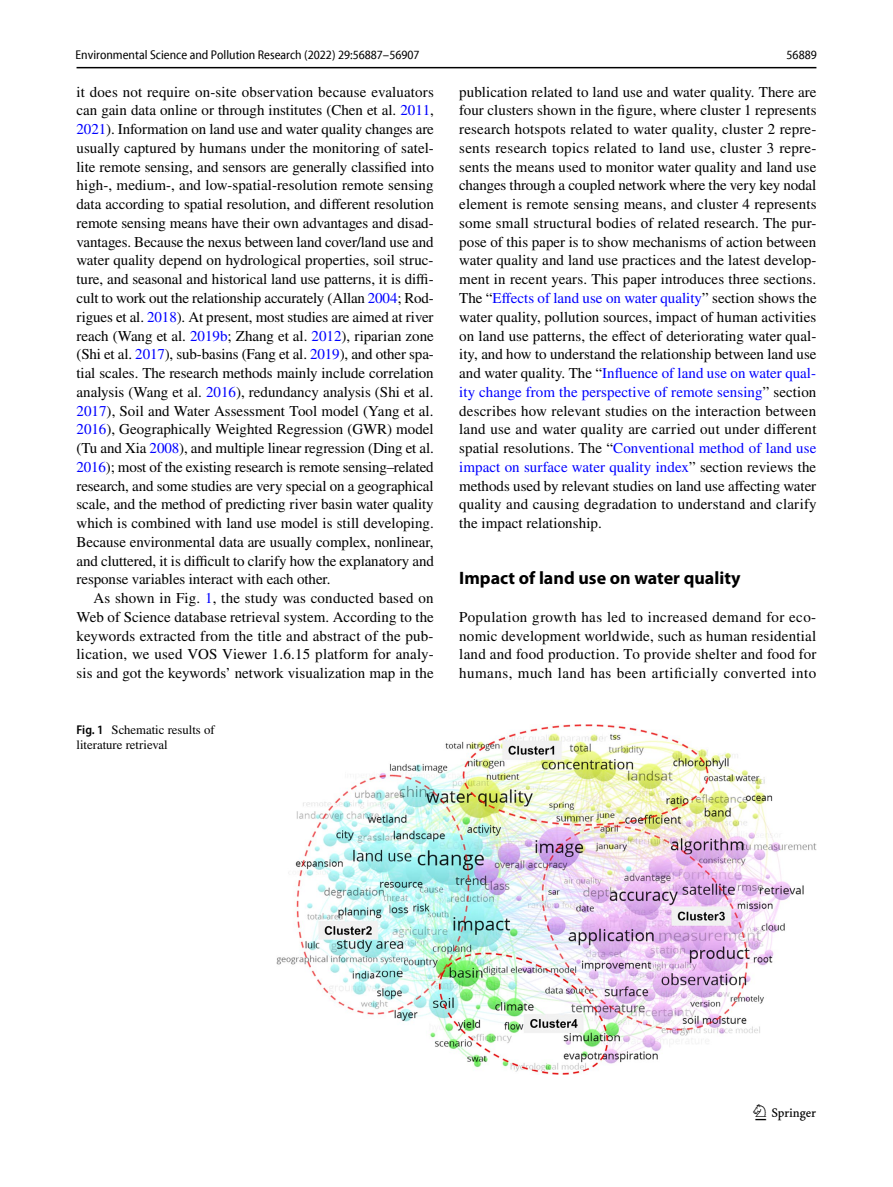
<style>
.page{position:relative;width:893px;height:1187px;background:#fff}
.page>*{position:absolute;margin:0;border:0;box-sizing:border-box;transform-origin:0 0}
.t1{font:22.5px "Springnew Regular 3";color:#000}
.t2{font:700 18px "Myriad Pro";color:#000}
.t3{font:15px/18.8px "STIX";letter-spacing:.005em;color:#000;text-align:justify}
.t4{font:semi-condensed 12.75px "Myriad Pro Unic";color:#000}
.t5{font:12.75px/15px "STIX";color:#000}
.s1{color:#00f}
.s2{font-family:"Myriad Pro";font-weight:600;font-stretch:semi-condensed}
</style>
<div class="page">
<hr style="left:77px;top:67px;width:739px;height:1px;background:#000">
<img style="left:276px;top:724px;width:540px;height:349px">
<p class="t4" style="left:76px;top:50px;width:346px">Environmental Science and Pollution Research (2022) 29:56887–56907</p>
<p class="t4" style="left:787px;top:50px;width:32px">56889</p>
<p class="t3" style="left:77px;top:83px;width:359px">it does not require on-site observation because evaluators can gain data online or through institutes (Chen et al. <span class="s1">2011</span>, <span class="s1">2021</span>). Information on land use and water quality changes are usually captured by humans under the monitoring of satel&shy;lite remote sensing, and sensors are generally classified into high-, medium-, and low-spatial-resolution remote sensing data according to spatial resolution, and different resolution remote sensing means have their own advantages and disad&shy;vantages. Because the nexus between land cover/land use and water quality depend on hydrological properties, soil struc&shy;ture, and seasonal and historical land use patterns, it is diffi&shy;cult to work out the relationship accurately (Allan <span class="s1">2004</span>; Rod&shy;rigues et al. <span class="s1">2018</span>). At present, most studies are aimed at river reach (Wang et al. <span class="s1">2019b</span>; Zhang et al. <span class="s1">2012</span>), riparian zone (Shi et al. <span class="s1">2017</span>), sub-basins (Fang et al. <span class="s1">2019</span>), and other spa&shy;tial scales. The research methods mainly include correlation analysis (Wang et al. <span class="s1">2016</span>), redundancy analysis (Shi et al.<br><span class="s1">2017</span>), Soil and Water Assessment Tool model (Yang et al.<br><span class="s1">2016</span>), Geographically Weighted Regression (GWR) model (Tu and Xia <span class="s1">2008</span>), and multiple linear regression (Ding et al.<br><span class="s1">2016</span>); most of the existing research is remote sensing–related research, and some studies are very special on a geographical scale, and the method of predicting river basin water quality which is combined with land use model is still developing.<br>Because environmental data are usually complex, nonlinear, and cluttered, it is difficult to clarify how the explanatory and response variables interact with each other.</p>
<p class="t3" style="left:77px;top:589px;width:359px;text-indent:17px">As shown in Fig. <span class="s1">1</span>, the study was conducted based on Web of Science database retrieval system. According to the keywords extracted from the title and abstract of the pub&shy;lication, we used VOS Viewer 1.6.15 platform for analy&shy;sis and got the keywords’ network visualization map in the</p>
<p class="t5" style="left:77px;top:723px;width:140px"><span class="s2">Fig. 1</span> Schematic results of literature retrieval</p>
<p class="t3" style="left:459px;top:83px;width:359px">publication related to land use and water quality. There are four clusters shown in the figure, where cluster 1 represents research hotspots related to water quality, cluster 2 repre&shy;sents research topics related to land use, cluster 3 repre&shy;sents the means used to monitor water quality and land use changes through a coupled network where the very key nodal element is remote sensing means, and cluster 4 represents some small structural bodies of related research. The pur&shy;pose of this paper is to show mechanisms of action between water quality and land use practices and the latest develop&shy;ment in recent years. This paper introduces three sections.<br>The “<span class="s1">Effects of land use on water quality</span>” section shows the water quality, pollution sources, impact of human activities on land use patterns, the effect of deteriorating water qual&shy;ity, and how to understand the relationship between land use and water quality. The “<span class="s1">Influence of land use on water qual&shy;ity change from the perspective of remote sensing</span>” section describes how relevant studies on the interaction between land use and water quality are carried out under different spatial resolutions. The “<span class="s1">Conventional method of land use impact on surface water quality index</span>” section reviews the methods used by relevant studies on land use affecting water quality and causing degradation to understand and clarify the impact relationship.</p>
<p class="t2" style="left:459px;top:566px;width:283px">Impact of land use on water quality</p>
<p class="t3" style="left:459px;top:608px;width:359px">Population growth has led to increased demand for eco&shy;nomic development worldwide, such as human residential land and food production. To provide shelter and food for humans, much land has been artificially converted into</p>
<h1 class="t1" style="left:755px;top:1104px;width:62px">1 3</h1>
</div>
